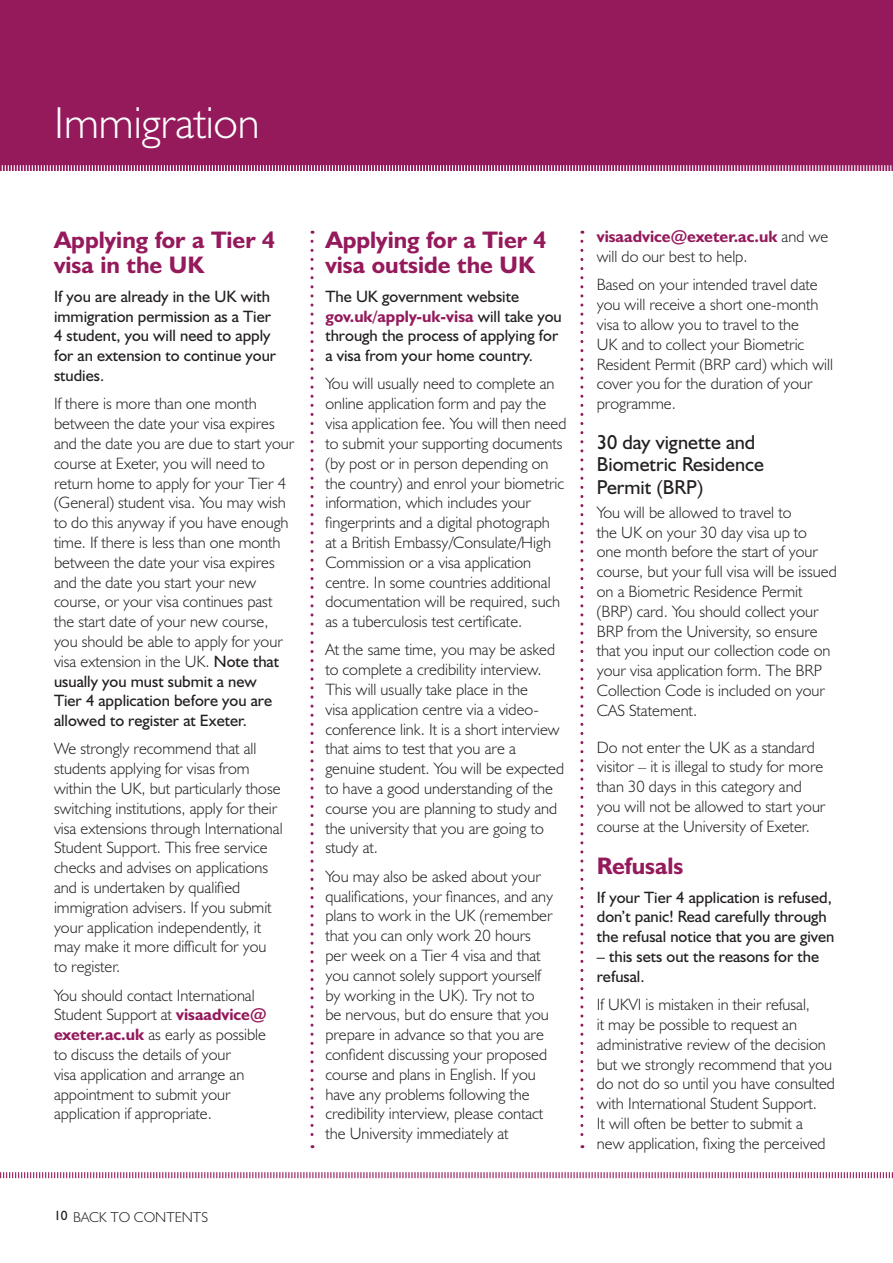
<style>
.page{position:relative;width:893px;height:1263px;background:#fff}
.page>*{position:absolute;margin:0;border:0;box-sizing:border-box;transform-origin:0 0}
.t1{font:300 45px "Humanist 521 BT";color:#fff}
.t2{font:700 24px/25.5px "Humanist 521 BT";color:#941a5c}
.t3{font:20.25px/22.5px "Humanist 521 BT";color:#231f20}
.t4{font:300 16.5px/19.8px "Humanist 521 BT";color:#231f20}
.t5{font:16.5px/19.8px "Humanist 521 BT";color:#231f20}
.t6{font:300 14.4px "Humanist 521 BT";color:#231f20}
.s1{font-weight:400}
.s2{font-weight:700;color:#941a5c}
.s3{font-weight:400;font-size:13.5px}
</style>
<div class="page">
<div style="left:0;top:0;width:893px;height:170px;background:#941a5c"></div>
<svg style="left:0;top:165px;width:893px;height:6px"></svg>
<svg style="left:0;top:1172px;width:893px;height:7px"></svg>
<svg style="left:310px;top:241px;width:3px;height:907px"></svg>
<svg style="left:580px;top:241px;width:3px;height:907px"></svg>
<h1 class="t1" style="left:54px;top:95px;width:207px">Immigration</h1>
<h2 class="t2" style="left:54px;top:226px;width:223px">Applying for a Tier 4 visa in the UK</h2>
<p class="t5" style="left:54px;top:286px;width:224px">If you are already in the UK with immigration permission as a Tier<br>4 student, you will need to apply for an extension to continue your studies.</p>
<p class="t4" style="left:54px;top:393px;width:242px">If there is more than one month between the date your visa expires and the date you are due to start your course at Exeter, you will need to return home to apply for your Tier 4 (General) student visa. You may wish to do this anyway if you have enough time. If there is less than one month between the date your visa expires and the date you start your new course, or your visa continues past the start date of your new course, you should be able to apply for your visa extension in the UK. <span class="s1">Note that usually you must submit a new<br>Tier 4 application before you are allowed to register at Exeter.</span></p>
<p class="t4" style="left:54px;top:739px;width:230px">We strongly recommend that all students applying for visas from within the UK, but particularly those switching institutions, apply for their visa extensions through International Student Support. This free service checks and advises on applications and is undertaken by qualified immigration advisers. If you submit your application independently, it may make it more difficult for you to register.</p>
<p class="t4" style="left:54px;top:985px;width:214px">You should contact International<br>Student Support at <span class="s2">visaadvice@ exeter.ac.uk</span> as early as possible to discuss the details of your<br>visa application and arrange an appointment to submit your application if appropriate.</p>
<p class="t6" style="left:54px;top:1208px;width:155px"><span class="s3">10</span> BACK TO CONTENTS</p>
<h2 class="t2" style="left:325px;top:226px;width:223px">Applying for a Tier 4 visa outside the UK</h2>
<p class="t5" style="left:325px;top:286px;width:238px">The UK government website <span class="s2">gov.uk/apply-uk-visa</span> will take you through the process of applying for a visa from your home country.</p>
<p class="t4" style="left:325px;top:374px;width:243px">You will usually need to complete an online application form and pay the visa application fee. You will then need to submit your supporting documents (by post or in person depending on the country) and enrol your biometric information, which includes your fingerprints and a digital photograph<br>at a British Embassy/Consulate/High Commission or a visa application centre. In some countries additional documentation will be required, such as a tuberculosis test certificate.</p>
<p class="t4" style="left:325px;top:640px;width:240px">At the same time, you may be asked to complete a credibility interview.<br>This will usually take place in the<br>visa application centre via a video&shy;conference link. It is a short interview that aims to test that you are a genuine student. You will be expected to have a good understanding of the course you are planning to study and the university that you are going to study at.</p>
<p class="t4" style="left:325px;top:866px;width:229px">You may also be asked about your qualifications, your finances, and any plans to work in the UK (remember that you can only work 20 hours per week on a Tier 4 visa and that you cannot solely support yourself by working in the UK). Try not to be nervous, but do ensure that you prepare in advance so that you are confident discussing your proposed course and plans in English. If you have any problems following the credibility interview, please contact the University immediately at</p>
<p class="t4" style="left:597px;top:226px;width:233px"><span class="s2">visaadvice@exeter.ac.uk</span> and we will do our best to help.</p>
<p class="t4" style="left:597px;top:274px;width:238px">Based on your intended travel date you will receive a short one-month visa to allow you to travel to the<br>UK and to collect your Biometric<br>Resident Permit (BRP card) which will cover you for the duration of your programme.</p>
<p class="t3" style="left:597px;top:430px;width:169px">30 day vignette and<br>Biometric Residence<br>Permit (BRP)</p>
<p class="t4" style="left:597px;top:502px;width:241px">You will be allowed to travel to<br>the UK on your 30 day visa up to<br>one month before the start of your course, but your full visa will be issued on a Biometric Residence Permit (BRP) card. You should collect your<br>BRP from the University, so ensure that you input our collection code on your visa application form. The BRP<br>Collection Code is included on your<br>CAS Statement.</p>
<p class="t4" style="left:597px;top:737px;width:230px">Do not enter the UK as a standard visitor – it is illegal to study for more than 30 days in this category and you will not be allowed to start your course at the University of Exeter.</p>
<h2 class="t2" style="left:597px;top:853px;width:88px">Refusals</h2>
<p class="t5" style="left:597px;top:887px;width:239px">If your Tier 4 application is refused, don’t panic! Read carefully through the refusal notice that you are given</p>
<p class="t5" style="left:597px;top:946px;width:224px">– this sets out the reasons for the refusal.</p>
<p class="t4" style="left:597px;top:994px;width:240px">If UKVI is mistaken in their refusal,<br>it may be possible to request an administrative review of the decision but we strongly recommend that you do not do so until you have consulted with International Student Support.<br>It will often be better to submit a<br>new application, fixing the perceived</p>
</div>
